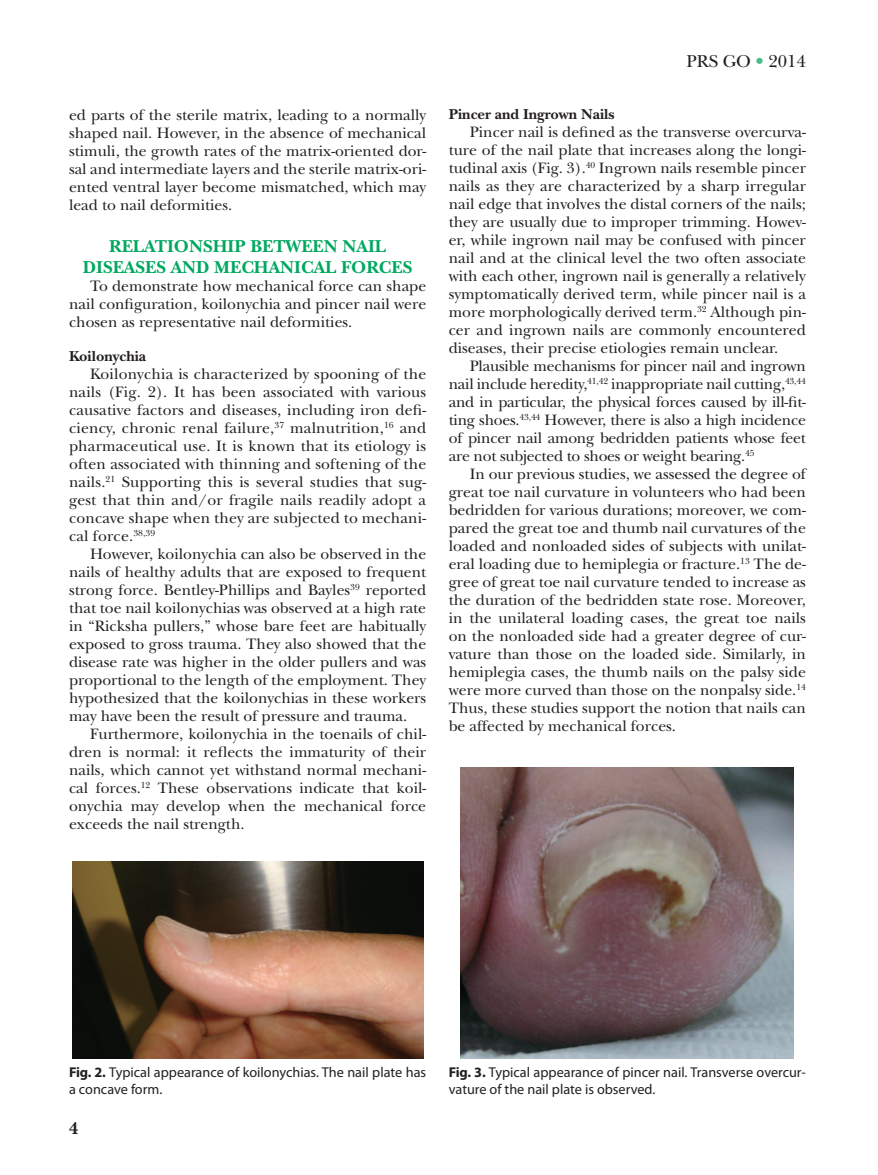
<style>
.page{position:relative;width:878px;height:1175px;background:#fff}
.page>*{position:absolute;margin:0;border:0;box-sizing:border-box;transform-origin:0 0}
.t1{font:700 18px/21px "New Baskerville";color:#00a85f;text-align:center}
.t2{font:18px "New Baskerville";color:#231f20}
.t3{font:700 18px "New Baskerville";color:#231f20}
.t4{font:15.75px/18px "New Baskerville";color:#231f20;text-align:justify}
.t5{font:700 15px "New Baskerville";color:#231f20}
.t6{font:14.25px/16.5px "Myriad Pro";color:#231f20}
.s1{color:#45bc89}
.s2{font-weight:700}
</style>
<div class="page">
<img style="left:72px;top:861px;width:351px;height:197px">
<img style="left:460px;top:767px;width:333px;height:291px">
<p class="t4" style="left:69px;top:105px;width:359px">ed parts of the sterile matrix, leading to a normally shaped nail. However, in the absence of mechanical stimuli, the growth rates of the matrix-oriented dor&shy;sal and intermediate layers and the sterile matrix-ori&shy;ented ventral layer become mismatched, which may lead to nail deformities.</p>
<p class="t1" style="left:83px;top:235px;width:331px">RELATIONSHIP BETWEEN NAIL<br>DISEASES AND MECHANICAL FORCES</p>
<p class="t4" style="left:69px;top:276px;width:359px;text-indent:21px">To demonstrate how mechanical force can shape nail configuration, koilonychia and pincer nail were chosen as representative nail deformities.</p>
<p class="t5" style="left:69px;top:347px;width:79px">Koilonychia</p>
<p class="t4" style="left:69px;top:365px;width:359px;text-indent:21px">Koilonychia is characterized by spooning of the nails (Fig. 2). It has been associated with various causative factors and diseases, including iron defi&shy;ciency, chronic renal failure,<sup>37</sup> malnutrition,<sup>16</sup> and pharmaceutical use. It is known that its etiology is often associated with thinning and softening of the nails.<sup>21</sup> Supporting this is several studies that sug&shy;gest that thin and/or fragile nails readily adopt a concave shape when they are subjected to mechani&shy;cal force.<sup>38,39</sup></p>
<p class="t4" style="left:69px;top:545px;width:359px;text-indent:21px">However, koilonychia can also be observed in the nails of healthy adults that are exposed to frequent strong force. Bentley-Phillips and Bayles<sup>39</sup> reported that toe nail koilonychias was observed at a high rate in “Ricksha pullers,” whose bare feet are habitually exposed to gross trauma. They also showed that the disease rate was higher in the older pullers and was proportional to the length of the employment. They hypothesized that the koilonychias in these workers may have been the result of pressure and trauma.</p>
<p class="t4" style="left:69px;top:725px;width:359px;text-indent:21px">Furthermore, koilonychia in the toenails of chil&shy;dren is normal: it reflects the immaturity of their nails, which cannot yet withstand normal mechani&shy;cal forces.<sup>12</sup> These observations indicate that koil&shy;onychia may develop when the mechanical force exceeds the nail strength.</p>
<p class="t2" style="left:686px;top:51px;width:121px">PRS GO <span class="s1">•</span> 2014</p>
<p class="t5" style="left:448px;top:105px;width:167px">Pincer and Ingrown Nails</p>
<p class="t4" style="left:448px;top:123px;width:359px;text-indent:21px">Pincer nail is defined as the transverse overcurva&shy;ture of the nail plate that increases along the longi&shy;tudinal axis (Fig. 3).<sup>40</sup> Ingrown nails resemble pincer nails as they are characterized by a sharp irregular nail edge that involves the distal corners of the nails; they are usually due to improper trimming. Howev&shy;er, while ingrown nail may be confused with pincer nail and at the clinical level the two often associate with each other, ingrown nail is generally a relatively symptomatically derived term, while pincer nail is a more morphologically derived term.<sup>32</sup> Although pin&shy;cer and ingrown nails are commonly encountered diseases, their precise etiologies remain unclear.</p>
<p class="t4" style="left:448px;top:357px;width:359px;text-indent:21px">Plausible mechanisms for pincer nail and ingrown nail include heredity,<sup>41,42</sup> inappropriate nail cutting,<sup>43,44 </sup>and in particular, the physical forces caused by ill-fit&shy;ting shoes.<sup>43,44</sup> However, there is also a high incidence of pincer nail among bedridden patients whose feet are not subjected to shoes or weight bearing.<sup>45</sup></p>
<p class="t4" style="left:448px;top:465px;width:359px;text-indent:21px">In our previous studies, we assessed the degree of great toe nail curvature in volunteers who had been bedridden for various durations; moreover, we com&shy;pared the great toe and thumb nail curvatures of the loaded and nonloaded sides of subjects with unilat&shy;eral loading due to hemiplegia or fracture.<sup>13</sup> The de&shy;gree of great toe nail curvature tended to increase as the duration of the bedridden state rose. Moreover, in the unilateral loading cases, the great toe nails on the nonloaded side had a greater degree of cur&shy;vature than those on the loaded side. Similarly, in hemiplegia cases, the thumb nails on the palsy side were more curved than those on the nonpalsy side.<sup>14<br></sup>Thus, these studies support the notion that nails can be affected by mechanical forces.</p>
<p class="t6" style="left:69px;top:1064px;width:358px"><span class="s2">Fig. 2.</span> Typical appearance of koilonychias. The nail plate has a concave form.</p>
<p class="t6" style="left:448px;top:1064px;width:359px"><span class="s2">Fig. 3.</span> Typical appearance of pincer nail. Transverse overcur&shy;vature of the nail plate is observed.</p>
<p class="t3" style="left:69px;top:1118px;width:11px">4</p>
</div>
